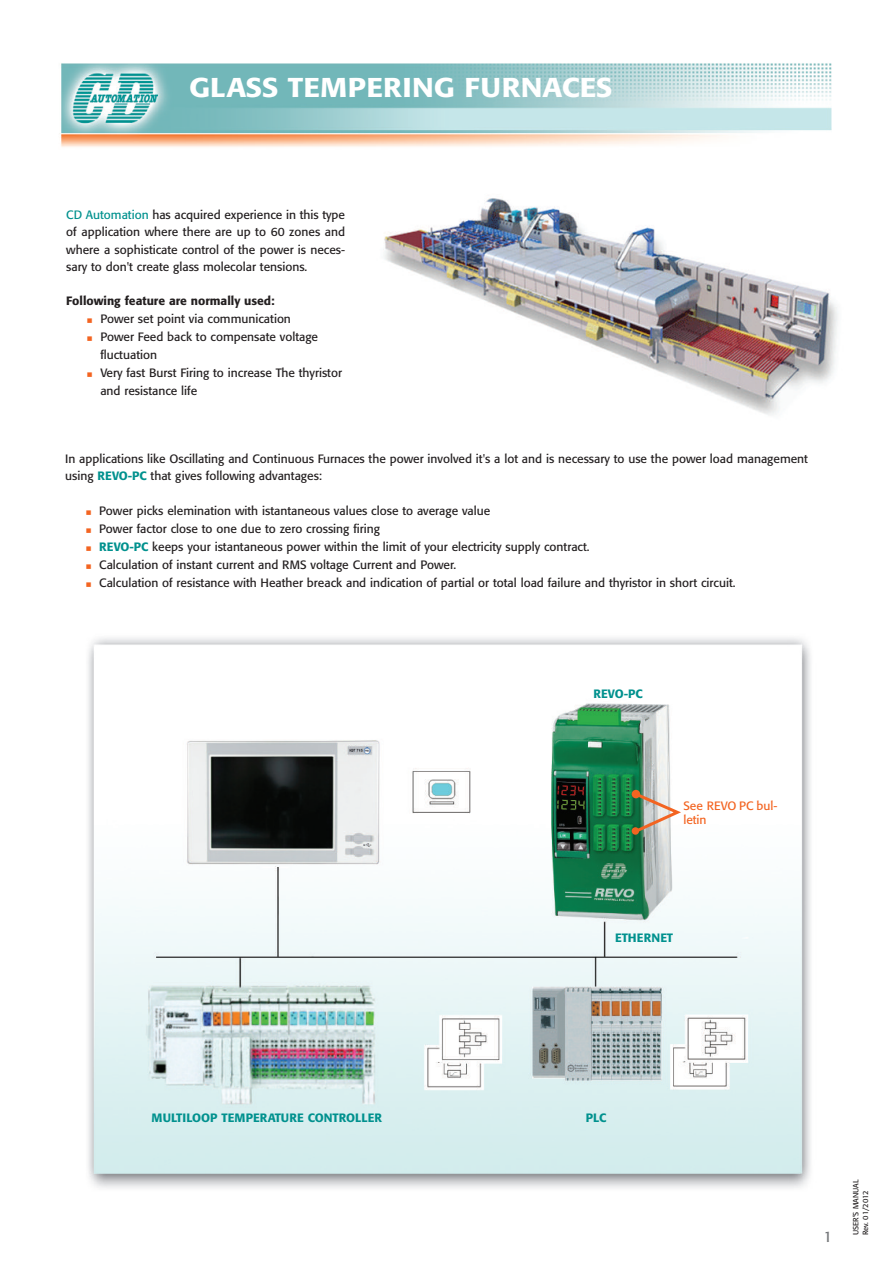
<style>
.page{position:relative;width:893px;height:1263px;background:#fff}
.page>*{position:absolute;margin:0;border:0;box-sizing:border-box;transform-origin:0 0}
.t1{font:500 27px "Formata";color:#fff;scale:1.1 1}
.t2{font:15px "Formata";color:#76787b}
.t3{font:12px/18px "Formata";color:#231f20}
.t4{font:500 12px "Formata";color:#00918e}
.t5{font:500 12px "Formata";color:#231f20}
.t6{font:12px/13.5px "Formata";color:#f36421}
.t7{font:7.5px/9.4px "Formata";color:#231f20}
.s1{color:#00918e}
.s2{font-weight:500;color:#00918e}
</style>
<div class="page">
<img style="left:59px;top:63px;width:773px;height:84px">
<img style="left:88px;top:638px;width:723px;height:550px">
<img style="left:384px;top:198px;width:454px;height:217px">
<svg style="left:632px;top:790px;width:53px;height:44px"></svg>
<div style="left:632px;top:790px;width:8px;height:8px;background:#f36421;border-radius:50%"></div>
<div style="left:632px;top:827px;width:7px;height:8px;background:#f36421;border-radius:50%"></div>
<h1 class="t1" style="left:189px;top:76px;width:386px">GLASS TEMPERING FURNACES</h1>
<p class="t3" style="left:66px;top:207px;width:280px;line-height:17.2px;text-align:justify"><span class="s1">CD Automation</span> has acquired experience in this type of application where there are up to 60 zones and where a sophisticate control of the power is neces&shy;sary to don't create glass molecolar tensions.</p>
<p class="t5" style="left:66px;top:296px;width:210px">Following feature are normally used:</p>
<p class="t3" style="left:100px;top:311px;width:243px">Power set point via communication<br>Power Feed back to compensate voltage fluctuation<br>Very fast Burst Firing to increase The thyristor and resistance life</p>
<p class="t3" style="left:65px;top:451px;width:744px;line-height:17.2px">In applications like Oscillating and Continuous Furnaces the power involved it's a lot and is necessary to use the power load management using <span class="s2">REVO-PC</span> that gives following advantages:</p>
<p class="t3" style="left:99px;top:503px;width:638px">Power picks elemination with istantaneous values close to average value<br>Power factor close to one due to zero crossing firing<br><span class="s2">REVO-PC</span> keeps your istantaneous power within the limit of your electricity supply contract.<br>Calculation of instant current and RMS voltage Current and Power.<br>Calculation of resistance with Heather breack and indication of partial or total load failure and thyristor in short circuit.</p>
<p class="t4" style="left:593px;top:688px;width:51px">REVO-PC</p>
<p class="t6" style="left:683px;top:800px;width:96px">See REVO PC bul&shy;letin</p>
<p class="t4" style="left:615px;top:933px;width:60px">ETHERNET</p>
<p class="t4" style="left:152px;top:1112px;width:232px">MULTILOOP TEMPERATURE CONTROLLER</p>
<p class="t4" style="left:586px;top:1112px;width:22px">PLC</p>
<p class="t2" style="left:824px;top:1231px;width:10px">1</p>
<p class="t7" style="left:852px;top:1235px;width:57px;rotate:-90deg">USER’S MANUAL<br>Rev. 01/2012</p>
</div>
